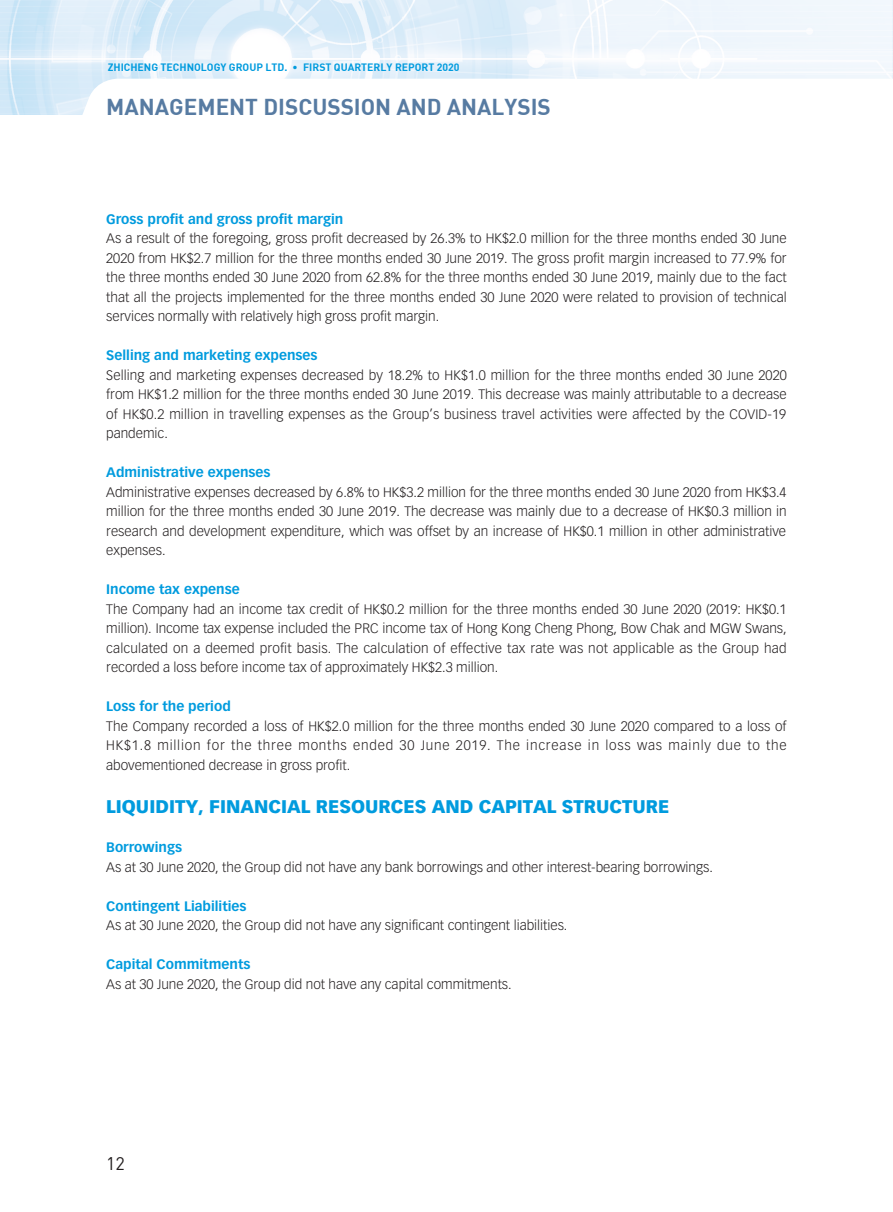
<style>
.page{position:relative;width:893px;height:1212px;background:#fff}
.page>*{position:absolute;margin:0;border:0;box-sizing:border-box;transform-origin:0 0}
.t1{font:22.5px "DIN Bold";color:#577ba2}
.t2{font:900 18px "Vectora LT Std";color:#009bde}
.t3{font:18px "DIN";color:#231f20}
.t4{font:300 13.5px/19.5px "Vectora LT Std";color:#231f20;text-align:justify}
.t5{font:700 13.5px "Vectora LT Std";color:#009bde}
.t6{font:10.5px "DIN Bold";color:#009bde}
</style>
<div class="page">
<img style="left:0;top:0;width:893px;height:115px">
<svg style="left:72px;top:79px;width:821px;height:36px"></svg>
<p class="t6" style="left:108px;top:60px;width:353px">ZHICHENG TECHNOLOGY GROUP LTD. • FIRST QUARTERLY REPORT 2020</p>
<h1 class="t1" style="left:106px;top:92px;width:446px">MANAGEMENT DISCUSSION AND ANALYSIS</h1>
<p class="t5" style="left:106px;top:211px;width:239px">Gross profit and gross profit margin</p>
<p class="t4" style="left:106px;top:229px;width:682px">As a result of the foregoing, gross profit decreased by 26.3% to HK$2.0 million for the three months ended 30 June 2020 from HK$2.7 million for the three months ended 30 June 2019. The gross profit margin increased to 77.9% for the three months ended 30 June 2020 from 62.8% for the three months ended 30 June 2019, mainly due to the fact that all the projects implemented for the three months ended 30 June 2020 were related to provision of technical services normally with relatively high gross profit margin.</p>
<p class="t5" style="left:106px;top:347px;width:213px">Selling and marketing expenses</p>
<p class="t4" style="left:106px;top:365px;width:682px">Selling and marketing expenses decreased by 18.2% to HK$1.0 million for the three months ended 30 June 2020 from HK$1.2 million for the three months ended 30 June 2019. This decrease was mainly attributable to a decrease of HK$0.2 million in travelling expenses as the Group’s business travel activities were affected by the COVID-19 pandemic.</p>
<p class="t5" style="left:106px;top:464px;width:166px">Administrative expenses</p>
<p class="t4" style="left:106px;top:482px;width:682px">Administrative expenses decreased by 6.8% to HK$3.2 million for the three months ended 30 June 2020 from HK$3.4 million for the three months ended 30 June 2019. The decrease was mainly due to a decrease of HK$0.3 million in research and development expenditure, which was offset by an increase of HK$0.1 million in other administrative expenses.</p>
<p class="t5" style="left:106px;top:581px;width:135px">Income tax expense</p>
<p class="t4" style="left:106px;top:599px;width:682px">The Company had an income tax credit of HK$0.2 million for the three months ended 30 June 2020 (2019: HK$0.1 million). Income tax expense included the PRC income tax of Hong Kong Cheng Phong, Bow Chak and MGW Swans, calculated on a deemed profit basis. The calculation of effective tax rate was not applicable as the Group had recorded a loss before income tax of approximately HK$2.3 million.</p>
<p class="t5" style="left:106px;top:698px;width:126px">Loss for the period</p>
<p class="t4" style="left:106px;top:716px;width:682px">The Company recorded a loss of HK$2.0 million for the three months ended 30 June 2020 compared to a loss of HK$1.8 million for the three months ended 30 June 2019. The increase in loss was mainly due to the abovementioned decrease in gross profit.</p>
<h2 class="t2" style="left:106px;top:795px;width:565px">LIQUIDITY, FINANCIAL RESOURCES AND CAPITAL STRUCTURE</h2>
<p class="t5" style="left:106px;top:839px;width:77px">Borrowings</p>
<p class="t4" style="left:106px;top:857px;width:608px">As at 30 June 2020, the Group did not have any bank borrowings and other interest-bearing borrowings.</p>
<p class="t5" style="left:106px;top:898px;width:142px">Contingent Liabilities</p>
<p class="t4" style="left:106px;top:916px;width:463px">As at 30 June 2020, the Group did not have any significant contingent liabilities.</p>
<p class="t5" style="left:106px;top:956px;width:146px">Capital Commitments</p>
<p class="t4" style="left:106px;top:974px;width:407px">As at 30 June 2020, the Group did not have any capital commitments.</p>
<h2 class="t3" style="left:106px;top:1152px;width:20px">12</h2>
</div>
